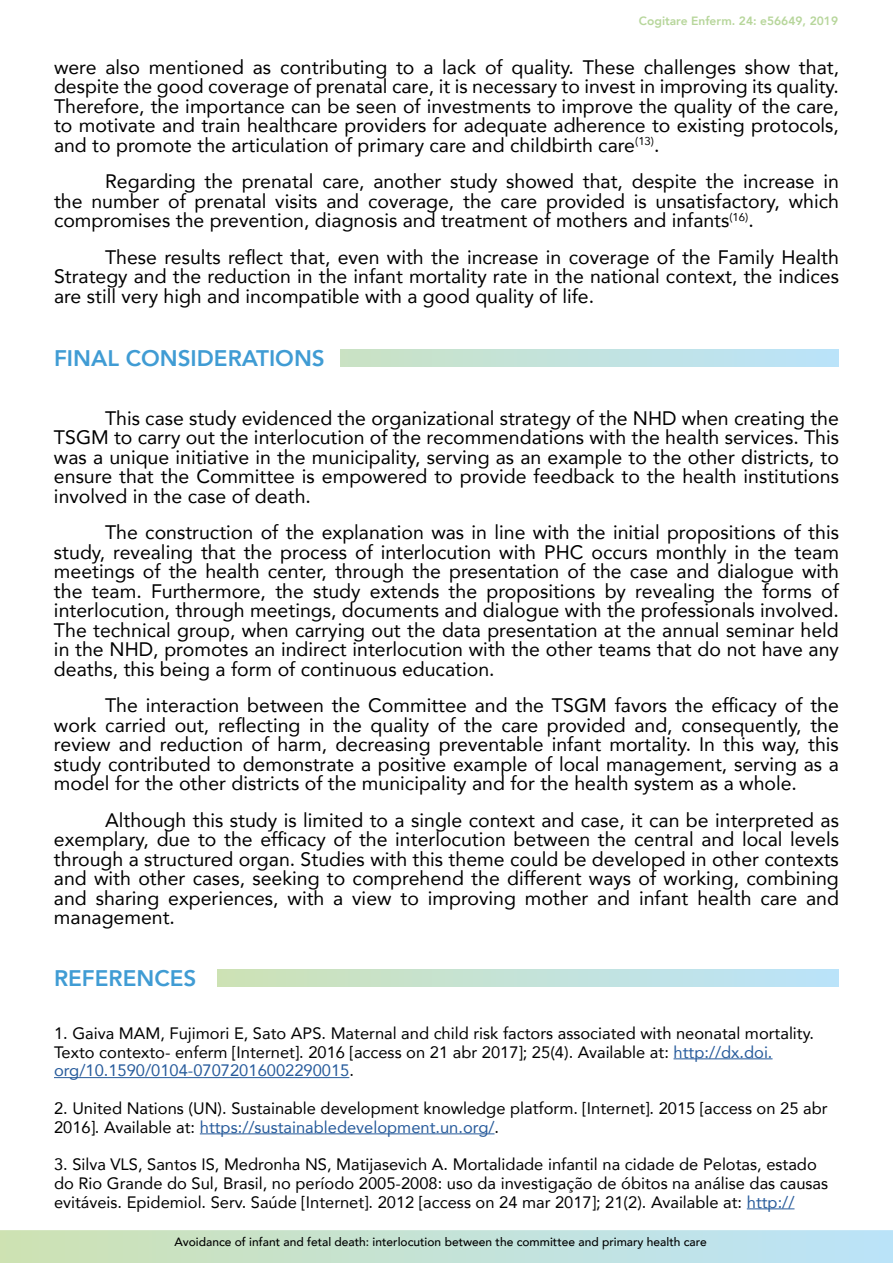
<style>
.page{position:relative;width:893px;height:1263px;background:#fff}
.page>*{position:absolute;margin:0;border:0;box-sizing:border-box;transform-origin:0 0}
.t1{font:800 22.5px "Avenir";color:#409cd4}
.t2{font:19.5px/19.5px "Avenir";color:#000;text-align:justify}
.t3{font:16.5px/18.8px "Avenir";color:#000}
.t4{font:500 12px "Avenir";color:#000}
.t5{font:800 12px "Avenir";color:#b7d69b}
.s1{color:#275b9b}
</style>
<div class="page">
<svg style="left:0;top:1230px;width:893px;height:33px;background:#c4e2d6"></svg>
<div style="left:340px;top:350px;width:499px;height:16px;background:linear-gradient(to right,#cae2c4,#bae3fb)"></div>
<div style="left:218px;top:970px;width:621px;height:16px;background:linear-gradient(to right,#cde2b5,#bae3fb)"></div>
<hr style="left:673px;top:1058px;width:100px;height:1px;background:#275b9b">
<hr style="left:54px;top:1077px;width:295px;height:1px;background:#275b9b">
<hr style="left:200px;top:1133px;width:294px;height:1px;background:#275b9b">
<hr style="left:747px;top:1208px;width:47px;height:1px;background:#275b9b">
<p class="t5" style="left:639px;top:12px;width:201px">Cogitare Enferm. 24: e56649, 2019</p>
<p class="t2" style="left:54px;top:56px;width:787px">were also mentioned as contributing to a lack of quality. These challenges show that, despite the good coverage of prenatal care, it is necessary to invest in improving its quality.<br>Therefore, the importance can be seen of investments to improve the quality of the care, to motivate and train healthcare providers for adequate adherence to existing protocols, and to promote the articulation of primary care and childbirth care<sup>(13)</sup>.</p>
<p class="t2" style="left:54px;top:171px;width:786px;text-indent:51px">Regarding the prenatal care, another study showed that, despite the increase in the number of prenatal visits and coverage, the care provided is unsatisfactory, which compromises the prevention, diagnosis and treatment of mothers and infants<sup>(16)</sup>.</p>
<p class="t2" style="left:54px;top:246px;width:786px;text-indent:51px">These results reflect that, even with the increase in coverage of the Family Health Strategy and the reduction in the infant mortality rate in the national context, the indices are still very high and incompatible with a good quality of life.</p>
<p class="t1" style="left:54px;top:341px;width:272px">FINAL CONSIDERATIONS</p>
<p class="t2" style="left:54px;top:407px;width:786px;text-indent:51px">This case study evidenced the organizational strategy of the NHD when creating the TSGM to carry out the interlocution of the recommendations with the health services. This was a unique initiative in the municipality, serving as an example to the other districts, to ensure that the Committee is empowered to provide feedback to the health institutions involved in the case of death.</p>
<p class="t2" style="left:54px;top:522px;width:786px;text-indent:51px">The construction of the explanation was in line with the initial propositions of this study, revealing that the process of interlocution with PHC occurs monthly in the team meetings of the health center, through the presentation of the case and dialogue with the team. Furthermore, the study extends the propositions by revealing the forms of interlocution, through meetings, documents and dialogue with the professionals involved.<br>The technical group, when carrying out the data presentation at the annual seminar held in the NHD, promotes an indirect interlocution with the other teams that do not have any deaths, this being a form of continuous education.</p>
<p class="t2" style="left:54px;top:695px;width:786px;text-indent:51px">The interaction between the Committee and the TSGM favors the efficacy of the work carried out, reflecting in the quality of the care provided and, consequently, the review and reduction of harm, decreasing preventable infant mortality. In this way, this study contributed to demonstrate a positive example of local management, serving as a model for the other districts of the municipality and for the health system as a whole.</p>
<p class="t2" style="left:54px;top:809px;width:786px;text-indent:51px">Although this study is limited to a single context and case, it can be interpreted as exemplary, due to the efficacy of the interlocution between the central and local levels through a structured organ. Studies with this theme could be developed in other contexts and with other cases, seeking to comprehend the different ways of working, combining and sharing experiences, with a view to improving mother and infant health care and management.</p>
<p class="t1" style="left:54px;top:961px;width:144px">REFERENCES</p>
<p class="t3" style="left:54px;top:1023px;width:761px">1. Gaiva MAM, Fujimori E, Sato APS. Maternal and child risk factors associated with neonatal mortality.<br>Texto contexto- enferm [Internet]. 2016 [access on 21 abr 2017]; 25(4). Available at: <span class="s1">http://dx.doi. org/10.1590/0104-07072016002290015</span>.</p>
<p class="t3" style="left:54px;top:1098px;width:775px">2. United Nations (UN). Sustainable development knowledge platform. [Internet]. 2015 [access on 25 abr<br>2016]. Available at: <span class="s1">https://sustainabledevelopment.un.org/</span>.</p>
<p class="t3" style="left:54px;top:1154px;width:776px">3. Silva VLS, Santos IS, Medronha NS, Matijasevich A. Mortalidade infantil na cidade de Pelotas, estado do Rio Grande do Sul, Brasil, no período 2005-2008: uso da investigação de óbitos na análise das causas evitáveis. Epidemiol. Serv. Saúde [Internet]. 2012 [access on 24 mar 2017]; 21(2). Available at: <span class="s1">http://</span></p>
<p class="t4" style="left:175px;top:1232px;width:534px">Avoidance of infant and fetal death: interlocution between the committee and primary health care</p>
</div>
